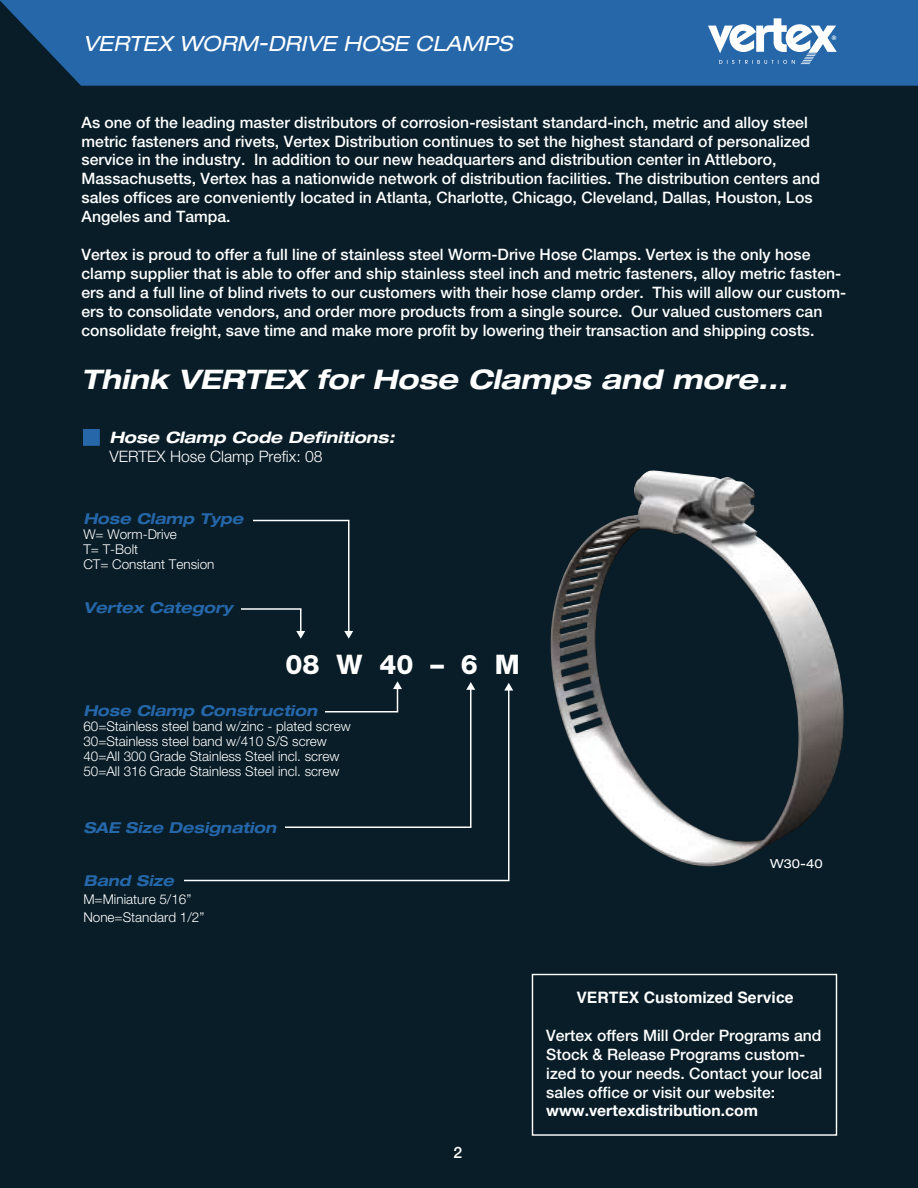
<style>
.page{position:relative;width:918px;height:1188px;background:#fff}
.page>*{position:absolute;margin:0;border:0;box-sizing:border-box;transform-origin:0 0}
.t1{font:italic 700 expanded 27px "Helvetica Neue";color:#fff}
.t2{font:800 27px "Helvetica Neue";color:#fff}
.t3{font:italic expanded 21px "Helvetica Neue";color:#fff}
.t4{font:500 15.75px/18.9px "Helvetica Neue";color:#fff}
.t5{font:700 15.75px "Helvetica Neue";color:#fff}
.t6{font:italic 700 expanded 15.75px "Helvetica Neue";color:#fff}
.t7{font:300 15.75px "Helvetica Neue";color:#fff}
.t8{font:700 15.75px "Helvetica";color:#fff}
.t9{font:italic 700 expanded 15px "Helvetica Neue";color:#2667aa}
.t10{font:300 13.5px/15px "Helvetica Neue";color:#fff}
.t11{font:expanded 12.45px "Helvetica Neue";color:#fff}
.t12{font:700 6.15px "Helvetica";color:#fff}
</style>
<div class="page">
<div style="left:0;top:86px;width:918px;height:1102px;background:#081d27"></div>
<div style="left:532px;top:974px;width:305px;height:162px;border:1px solid #fff"></div>
<div style="left:83px;top:429px;width:17px;height:17px;background:#2667aa"></div>
<svg style="left:284px;top:681px;width:191px;height:7px"></svg>
<div style="left:182px;top:688px;width:328px;height:194px;background:#081d27"></div>
<svg style="left:504px;top:683px;width:9px;height:8px"></svg>
<div style="left:239px;top:519px;width:114px;height:120px;background:#081d27"></div>
<div style="left:0;top:0;width:906px;height:86px;background:#2667aa"></div>
<svg style="left:708px;top:18px;width:129px;height:46px"></svg>
<img style="left:551px;top:470px;width:293px;height:396px">
<svg style="left:906px;top:0;width:12px;height:86px"></svg>
<h2 class="t3" style="left:83px;top:31px;width:431px">VERTEX WORM-DRIVE HOSE CLAMPS</h2>
<p class="t12" style="left:832px;top:33px;width:6px">®</p>
<p class="t4" style="left:82px;top:112px;width:740px">As one of the leading master distributors of corrosion-resistant standard-inch, metric and alloy steel metric fasteners and rivets, Vertex Distribution continues to set the highest standard of personalized service in the industry. In addition to our new headquarters and distribution center in Attleboro, Massachusetts, Vertex has a nationwide network of distribution facilities. The distribution centers and sales offices are conveniently located in Atlanta, Charlotte, Chicago, Cleveland, Dallas, Houston, Los Angeles and Tampa.</p>
<p class="t4" style="left:82px;top:245px;width:766px">Vertex is proud to offer a full line of stainless steel Worm-Drive Hose Clamps. Vertex is the only hose clamp supplier that is able to offer and ship stainless steel inch and metric fasteners, alloy metric fasten&shy;ers and a full line of blind rivets to our customers with their hose clamp order. This will allow our custom&shy;ers to consolidate vendors, and order more products from a single source. Our valued customers can consolidate freight, save time and make more profit by lowering their transaction and shipping costs.</p>
<h1 class="t1" style="left:81px;top:362px;width:708px">Think VERTEX for Hose Clamps and more...</h1>
<p class="t6" style="left:109px;top:427px;width:287px">Hose Clamp Code Definitions:</p>
<p class="t7" style="left:109px;top:446px;width:215px">VERTEX Hose Clamp Prefix: 08</p>
<p class="t9" style="left:83px;top:509px;width:161px">Hose Clamp Type</p>
<p class="t10" style="left:83px;top:527px;width:133px">W= Worm-Drive<br>T= T-Bolt<br>CT= Constant Tension</p>
<p class="t9" style="left:84px;top:598px;width:151px">Vertex Category</p>
<h1 class="t2" style="left:285px;top:648px;width:236px">08 W 40 – 6 M</h1>
<p class="t9" style="left:83px;top:701px;width:235px">Hose Clamp Construction</p>
<p class="t10" style="left:83px;top:718px;width:269px">60=Stainless steel band w/zinc - plated screw 30=Stainless steel band w/410 S/S screw 40=All 300 Grade Stainless Steel incl. screw 50=All 316 Grade Stainless Steel incl. screw</p>
<p class="t9" style="left:83px;top:818px;width:195px">SAE Size Designation</p>
<p class="t9" style="left:83px;top:871px;width:92px">Band Size</p>
<p class="t10" style="left:83px;top:890px;width:123px;line-height:18px">M=Miniature 5/16”<br>None=Standard 1/2”</p>
<p class="t4" style="left:453px;top:1143px;width:10px">2</p>
<p class="t11" style="left:770px;top:856px;width:54px">W30-40</p>
<p class="t8" style="left:576px;top:983px;width:219px">VERTEX Customized Service</p>
<p class="t4" style="left:546px;top:1026px;width:278px">Vertex offers Mill Order Programs and Stock &amp; Release Programs custom&shy;ized to your needs. Contact your local sales office or visit our website:</p>
<p class="t5" style="left:546px;top:1101px;width:213px">www.vertexdistribution.com</p>
</div>
